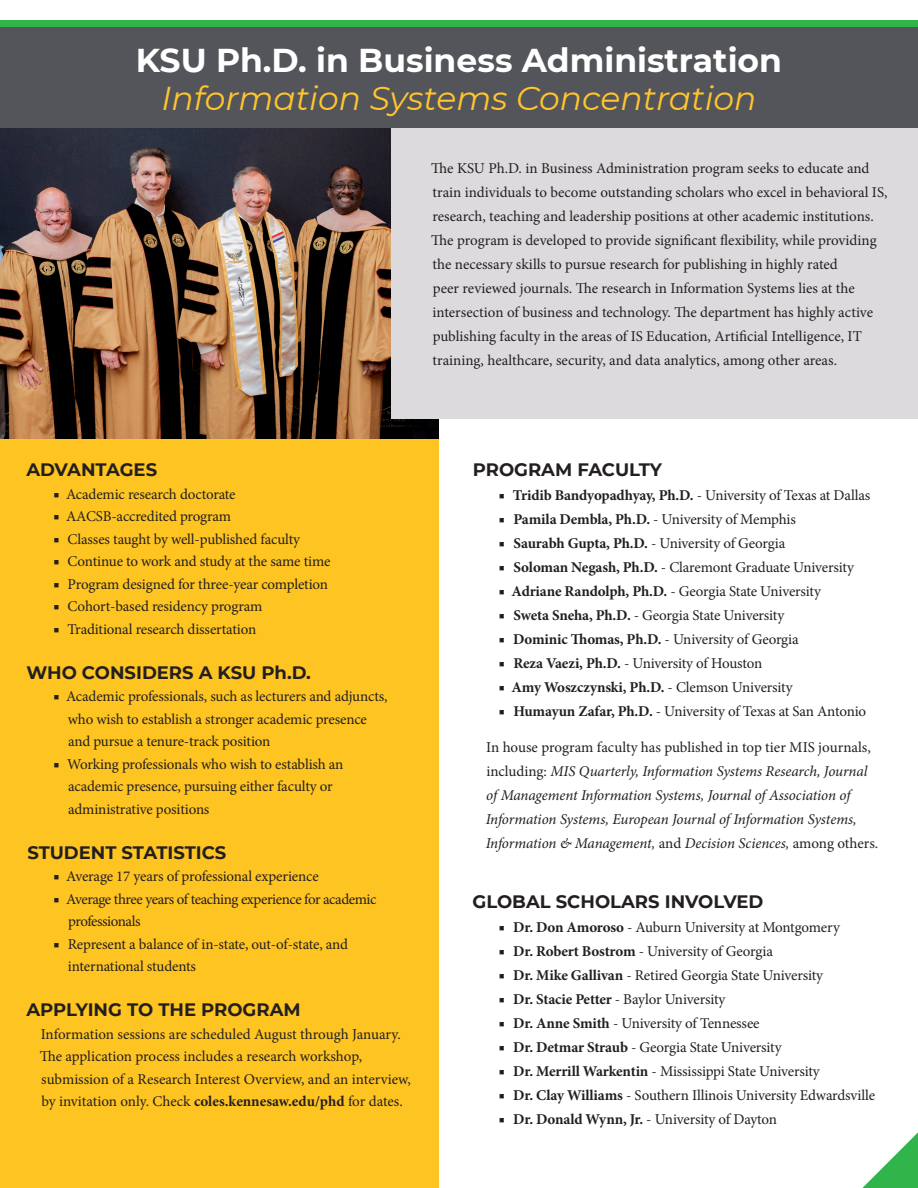
<style>
.page{position:relative;width:918px;height:1188px;background:#fff}
.page>*{position:absolute;margin:0;border:0;box-sizing:border-box;transform-origin:0 0}
.t1{font:700 33px "Montserrat";color:#fff}
.t2{font:italic 33px "Montserrat";color:#ffc52d}
.t3{font:700 18px "Montserrat";color:#231f20}
.t4{font:15px/24px "Minion Pro";letter-spacing:-.01em;color:#231f20}
.t5{font:italic 15px/24px "Minion Pro";letter-spacing:-.01em;color:#231f20}
.t6{font:15px/22.5px "Minion Pro";letter-spacing:-.03em;color:#231f20}
.t7{font:700 15px "Minion Pro";letter-spacing:-.01em;color:#231f20}
.s1{font-weight:700}
.s2{font-weight:400}
.s3{font-style:normal}
</style>
<div class="page">
<div style="left:0;top:122px;width:439px;height:1066px;background:#fec422"></div>
<img style="left:0;top:128px;width:439px;height:311px">
<div style="left:392px;top:128px;width:526px;height:290px;background:#dcdadc"></div>
<div style="left:0;top:27px;width:918px;height:95px;background:#54555a"></div>
<div style="left:0;top:20px;width:918px;height:7px;background:#31b44a"></div>
<div style="left:0;top:34px;width:918px;height:94px;background:#54555a"></div>
<svg style="left:862px;top:1132px;width:56px;height:56px"></svg>
<p class="t1" style="left:136px;top:37px;width:648px">KSU Ph.D. in Business Administration</p>
<p class="t2" style="left:162px;top:76px;width:597px">Information Systems Concentration</p>
<p class="t4" style="left:431px;top:156px;width:458px">The KSU Ph.D. in Business Administration program seeks to educate and train individuals to become outstanding scholars who excel in behavioral IS, research, teaching and leadership positions at other academic institutions.<br>The program is developed to provide significant flexibility, while providing the necessary skills to pursue research for publishing in highly rated<br>peer reviewed journals. The research in Information Systems lies at the intersection of business and technology. The department has highly active publishing faculty in the areas of IS Education, Artificial Intelligence, IT training, healthcare, security, and data analytics, among other areas.</p>
<p class="t3" style="left:26px;top:457px;width:132px">ADVANTAGES</p>
<p class="t4" style="left:53px;top:482px;width:184px">■ Academic research doctorate</p>
<p class="t4" style="left:53px;top:505px;width:179px">■ AACSB-accredited program</p>
<p class="t4" style="left:53px;top:527px;width:248px">■ Classes taught by well-published faculty</p>
<p class="t4" style="left:53px;top:550px;width:279px">■ Continue to work and study at the same time</p>
<p class="t4" style="left:53px;top:572px;width:276px">■ Program designed for three-year completion</p>
<p class="t4" style="left:53px;top:595px;width:210px">■ Cohort-based residency program</p>
<p class="t4" style="left:53px;top:617px;width:204px">■ Traditional research dissertation</p>
<p class="t3" style="left:26px;top:660px;width:286px">WHO CONSIDERS A KSU Ph.D.</p>
<p class="t4" style="left:68px;top:685px;width:321px;line-height:22.5px;text-indent:-14px">■ Academic professionals, such as lecturers and adjuncts, who wish to establish a stronger academic presence and pursue a tenure-track position</p>
<p class="t4" style="left:68px;top:753px;width:277px;line-height:22.5px;text-indent:-15px">■ Working professionals who wish to establish an academic presence, pursuing either faculty or administrative positions</p>
<p class="t3" style="left:27px;top:840px;width:200px">STUDENT STATISTICS</p>
<p class="t4" style="left:53px;top:865px;width:267px">■ Average 17 years of professional experience</p>
<p class="t6" style="left:68px;top:888px;width:310px;text-indent:-15px">■ Average three years of teaching experience for academic professionals</p>
<p class="t4" style="left:68px;top:933px;width:282px;line-height:22.5px;text-indent:-15px">■ Represent a balance of in-state, out-of-state, and international students</p>
<p class="t3" style="left:26px;top:997px;width:276px">APPLYING TO THE PROGRAM</p>
<p class="t4" style="left:40px;top:1023px;width:373px;line-height:22.5px">Information sessions are scheduled August through January.<br>The application process includes a research workshop, submission of a Research Interest Overview, and an interview, by invitation only. Check <span class="s1">coles.kennesaw.edu/phd</span> for dates.</p>
<p class="t3" style="left:473px;top:457px;width:191px">PROGRAM FACULTY</p>
<p class="t4" style="left:499px;top:484px;width:373px">■ <span class="s1">Tridib Bandyopadhyay, Ph.D.</span> - University of Texas at Dallas</p>
<p class="t4" style="left:499px;top:508px;width:299px">■ <span class="s1">Pamila Dembla, Ph.D.</span> - University of Memphis</p>
<p class="t4" style="left:499px;top:532px;width:288px">■ <span class="s1">Saurabh Gupta, Ph.D.</span> - University of Georgia</p>
<p class="t4" style="left:499px;top:556px;width:357px">■ <span class="s1">Soloman Negash, Ph.D.</span> - Claremont Graduate University</p>
<p class="t4" style="left:499px;top:580px;width:324px">■ <span class="s1">Adriane Randolph, Ph.D.</span> - Georgia State University</p>
<p class="t4" style="left:499px;top:604px;width:287px">■ <span class="s1">Sweta Sneha, Ph.D.</span> - Georgia State University</p>
<p class="t4" style="left:499px;top:628px;width:301px">■ <span class="s1">Dominic Thomas, Ph.D.</span> - University of Georgia</p>
<p class="t4" style="left:499px;top:652px;width:265px">■ <span class="s1">Reza Vaezi, Ph.D.</span> - University of Houston</p>
<p class="t7" style="left:499px;top:677px;width:295px"><span class="s2">■</span> Amy Woszczynski, Ph.D. <span class="s2">- Clemson University</span></p>
<p class="t4" style="left:499px;top:700px;width:369px">■ <span class="s1">Humayun Zafar, Ph.D.</span> - University of Texas at San Antonio</p>
<p class="t5" style="left:486px;top:736px;width:394px"><span class="s3">In house program faculty has published in top tier MIS journals, including:</span> MIS Quarterly, Information Systems Research, Journal of Management Information Systems, Journal of Association of Information Systems, European Journal of Information Systems, Information &amp; Management, <span class="s3">and</span> Decision Sciences, <span class="s3">among others.</span></p>
<p class="t3" style="left:473px;top:889px;width:292px">GLOBAL SCHOLARS INVOLVED</p>
<p class="t4" style="left:499px;top:916px;width:343px">■ <span class="s1">Dr. Don Amoroso</span> - Auburn University at Montgomery</p>
<p class="t4" style="left:499px;top:940px;width:276px">■ <span class="s1">Dr. Robert Bostrom</span> - University of Georgia</p>
<p class="t4" style="left:499px;top:964px;width:326px">■ <span class="s1">Dr. Mike Gallivan</span> - Retired Georgia State University</p>
<p class="t4" style="left:499px;top:988px;width:228px">■ <span class="s1">Dr. Stacie Petter</span> - Baylor University</p>
<p class="t4" style="left:499px;top:1012px;width:262px">■ <span class="s1">Dr. Anne Smith</span> - University of Tennessee</p>
<p class="t4" style="left:499px;top:1036px;width:284px">■ <span class="s1">Dr. Detmar Straub</span> - Georgia State University</p>
<p class="t4" style="left:499px;top:1060px;width:322px">■ <span class="s1">Dr. Merrill Warkentin</span> - Mississippi State University</p>
<p class="t4" style="left:499px;top:1084px;width:378px">■ <span class="s1">Dr. Clay Williams</span> - Southern Illinois University Edwardsville</p>
<p class="t4" style="left:499px;top:1108px;width:280px">■ <span class="s1">Dr. Donald Wynn, Jr.</span> - University of Dayton</p>
</div>
